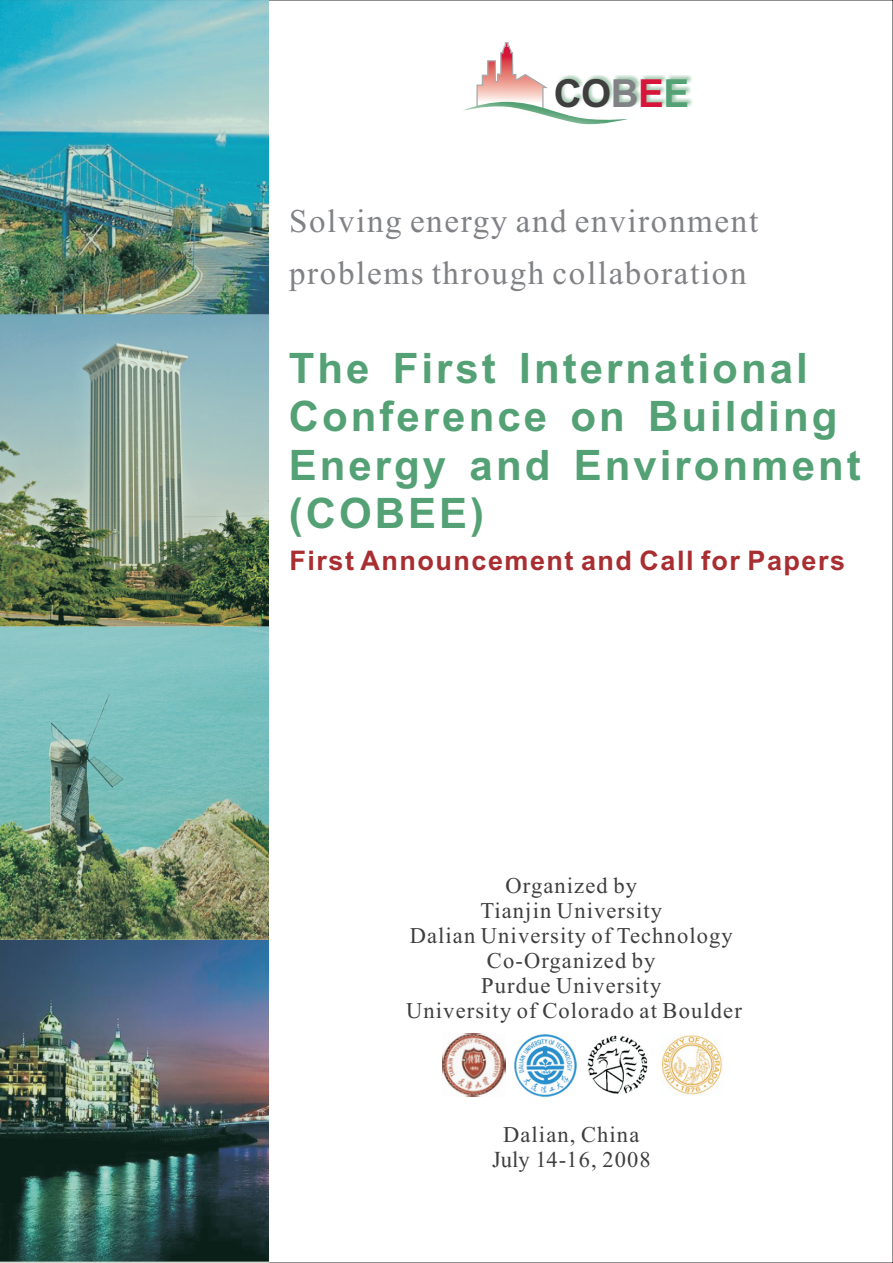
<style>
.page{position:relative;width:893px;height:1263px;background:#fff}
.page>*{position:absolute;margin:0;border:0;box-sizing:border-box;transform-origin:0 0}
.t1{font:700 42px/48.3px "Arial";letter-spacing:.07em;color:#53a174}
.t2{font:700 38.7px "Arial";letter-spacing:-.015em;color:#3e3e3f}
.t3{font:33px/51.6px "Times New Roman";letter-spacing:.05em;color:#808285}
.t4{font:700 27px "Arial";letter-spacing:.055em;color:#a92e31}
.t5{font:22.5px/24.9px "Times New Roman";letter-spacing:.05em;color:#3e3e3f;text-align:center}
.s1{color:#808285}
.s2{color:#d71439}
.s3{color:#53a174}
.s4{font-style:inherit}
</style>
<div class="page">
<img style="left:442px;top:1033px;width:64px;height:64px">
<img style="left:515px;top:1034px;width:62px;height:62px">
<img style="left:588px;top:1035px;width:60px;height:59px">
<img style="left:662px;top:1035px;width:60px;height:60px">
<img style="left:0;top:0;width:268px;height:1263px">
<svg style="left:463px;top:42px;width:165px;height:83px"></svg>
<img style="left:554px;top:75px;width:138px;height:33px">
<h2 class="t2" style="left:554px;top:79px;width:137px">CO<span class="s1">B</span><span class="s2">E</span><span class="s3">E</span></h2>
<h3 class="t3" style="left:289px;top:199px;width:471px">Solving energy and environment problems through collaboration</h3>
<h1 class="t1" style="left:289px;top:348px;width:574px">The First International<br>Conference on Building<br>Energy and Environment (COBEE)</h1>
<p class="t4" style="left:290px;top:551px;width:557px">First Announcement and Call for Papers</p>
<p class="t5" style="left:406px;top:875px;width:337px">Organized by<br>Tianjin University<br>Dalian University of Technology<br>Co-Organized by<br>Purdue University<br>University of Colorado at Boulder</p>
<p class="t5" style="left:492px;top:1124px;width:160px">Dalian, China<br><span class="s4">July 1</span>4-<span class="s4">1</span>6, 2008</p>
</div>
